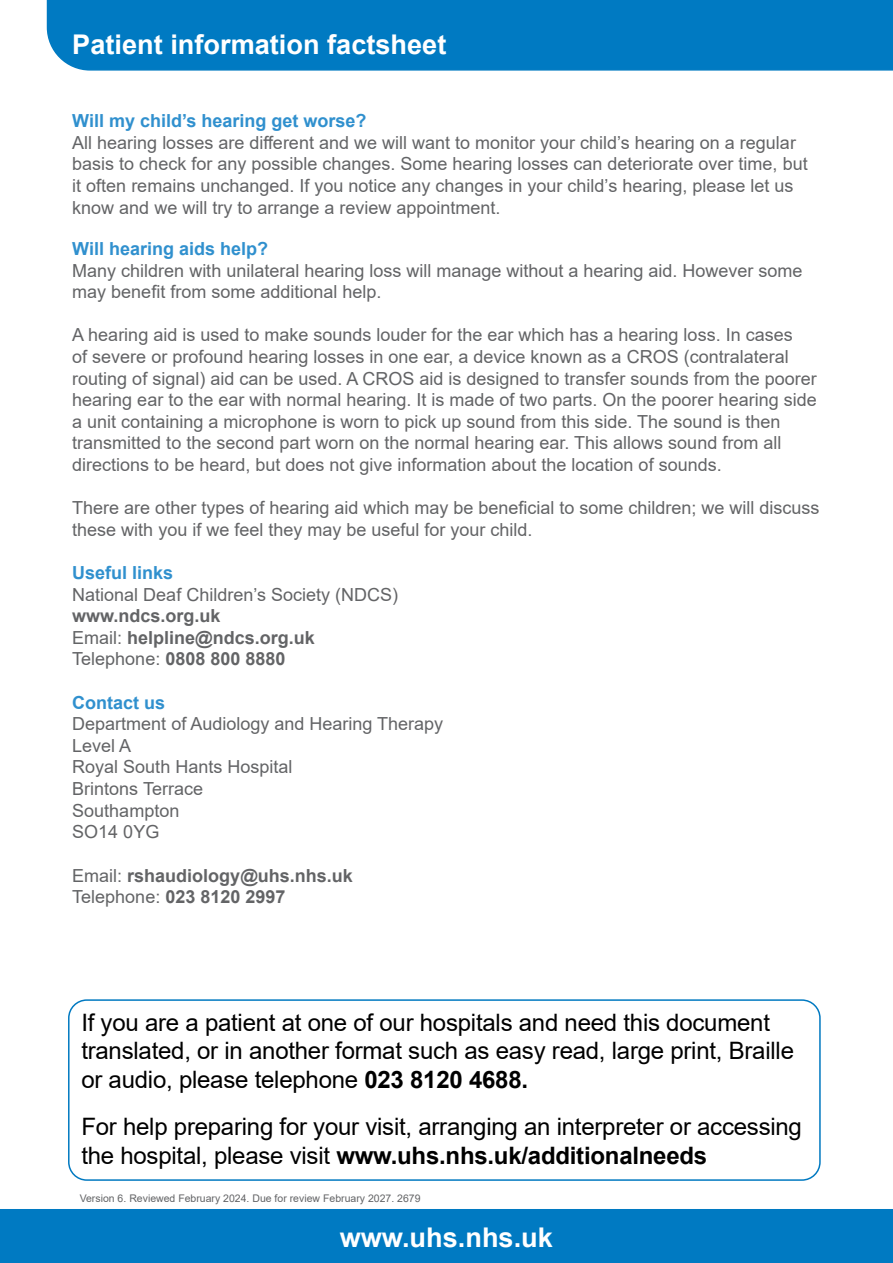
<style>
.page{position:relative;width:893px;height:1263px;background:#fff}
.page>*{position:absolute;margin:0;border:0;box-sizing:border-box;transform-origin:0 0}
.t1{font:700 27.15px "Arial";color:#fff}
.t2{font:24px/28.8px "Arial";letter-spacing:-.01em;color:#000}
.t3{font:18px/21.6px "Arial";color:#636466}
.t4{font:700 18px/21.6px "Arial";color:#636466}
.t5{font:700 18px "Arial";color:#3090ce}
.t6{font:10.5px "Arial";color:#636466}
.s1{font-weight:400}
.s2{font-weight:700}
</style>
<div class="page">
<div style="left:0;top:1209px;width:893px;height:54px;background:#007ac2"></div>
<div style="left:46px;top:0;width:847px;height:71px;background:#007ac2"></div>
<div style="left:68px;top:999px;width:753px;height:182px;border:2px solid #0079c1;border-radius:18px"></div>
<h1 class="t1" style="left:72px;top:25px;width:376px">Patient information factsheet</h1>
<p class="t5" style="left:72px;top:108px;width:296px">Will my child’s hearing get worse?</p>
<p class="t3" style="left:72px;top:132px;width:737px">All hearing losses are different and we will want to monitor your child’s hearing on a regular basis to check for any possible changes. Some hearing losses can deteriorate over time, but it often remains unchanged. If you notice any changes in your child’s hearing, please let us know and we will try to arrange a review appointment.</p>
<p class="t5" style="left:72px;top:236px;width:197px">Will hearing aids help?</p>
<p class="t3" style="left:72px;top:259px;width:732px">Many children with unilateral hearing loss will manage without a hearing aid. However some may benefit from some additional help.</p>
<p class="t3" style="left:72px;top:324px;width:746px">A hearing aid is used to make sounds louder for the ear which has a hearing loss. In cases<br>of severe or profound hearing losses in one ear, a device known as a CROS (contralateral routing of signal) aid can be used. A CROS aid is designed to transfer sounds from the poorer hearing ear to the ear with normal hearing. It is made of two parts. On the poorer hearing side a unit containing a microphone is worn to pick up sound from this side. The sound is then transmitted to the second part worn on the normal hearing ear. This allows sound from all directions to be heard, but does not give information about the location of sounds.</p>
<p class="t3" style="left:72px;top:497px;width:749px">There are other types of hearing aid which may be beneficial to some children; we will discuss these with you if we feel they may be useful for your child.</p>
<p class="t5" style="left:72px;top:560px;width:103px">Useful links</p>
<p class="t3" style="left:72px;top:583px;width:327px">National Deaf Children’s Society (NDCS)</p>
<p class="t4" style="left:72px;top:605px;width:244px">www.ndcs.org.uk<br><span class="s1">Email:</span> helpline@ndcs.org.uk<br><span class="s1">Telephone:</span> 0808 800 8880</p>
<p class="t5" style="left:72px;top:690px;width:95px">Contact us</p>
<p class="t3" style="left:72px;top:713px;width:372px">Department of Audiology and Hearing Therapy<br>Level A<br>Royal South Hants Hospital<br>Brintons Terrace<br>Southampton<br>SO14 0YG</p>
<p class="t4" style="left:72px;top:864px;width:282px"><span class="s1">Email:</span> rshaudiology@uhs.nhs.uk<br><span class="s1">Telephone:</span> 023 8120 2997</p>
<h2 class="t2" style="left:81px;top:1008px;width:714px">If you are a patient at one of our hospitals and need this document translated, or in another format such as easy read, large print, Braille or audio, please telephone <span class="s2">023 8120 4688.</span></h2>
<h2 class="t2" style="left:81px;top:1112px;width:722px">For help preparing for your visit, arranging an interpreter or accessing the hospital, please visit <span class="s2">www.uhs.nhs.uk/additionalneeds</span></h2>
<p class="t6" style="left:80px;top:1190px;width:342px">Version 6. Reviewed February 2024. Due for review February 2027. 2679</p>
<h1 class="t1" style="left:340px;top:1218px;width:215px">www.uhs.nhs.uk</h1>
</div>
